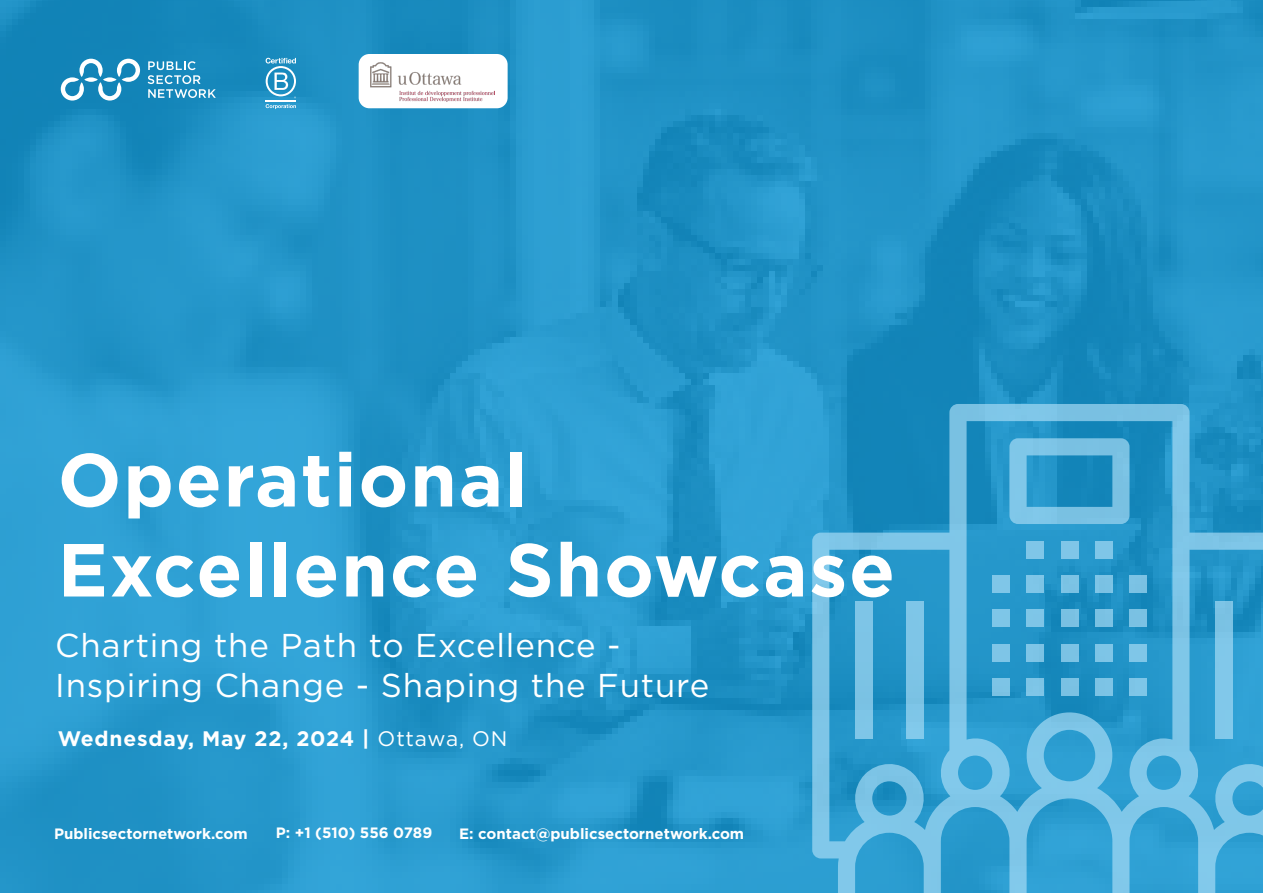
<style>
.page{position:relative;width:1263px;height:893px;background:#fff}
.page>*{position:absolute;margin:0;border:0;box-sizing:border-box;transform-origin:0 0}
.t1{font:700 75px/90px "Gotham";letter-spacing:.025em;color:#fff}
.t2{font:33px/39.6px "Gotham";letter-spacing:.025em;color:#fff}
.t3{font:700 21px "Gotham";letter-spacing:.04em;color:#fff}
.t4{font:700 15px "Gotham";color:#fff}
.s1{font-weight:400}
</style>
<div class="page">
<img style="left:0;top:0;width:1263px;height:893px">
<svg style="left:812px;top:404px;width:451px;height:489px;background:#3da2d1"></svg>
<div style="left:1215px;top:601px;width:17px;height:137px;background:#81c8ea"></div>
<div style="left:855px;top:601px;width:17px;height:137px;background:#7dc4e6"></div>
<div style="left:906px;top:601px;width:18px;height:137px;background:#7ec5e7"></div>
<svg style="left:1009px;top:438px;width:120px;height:86px;background:#50aad4"></svg>
<hr style="left:266px;top:100px;width:30px;height:2px;background:#fff">
<svg style="left:266px;top:58px;width:30px;height:40px"></svg>
<svg style="left:266px;top:104px;width:30px;height:5px"></svg>
<svg style="left:61px;top:59px;width:79px;height:42px"></svg>
<svg style="left:148px;top:61px;width:68px;height:37px;background:#4aa2ca"></svg>
<div style="left:359px;top:54px;width:149px;height:54px;background:#fff;border-radius:11px"></div>
<img style="left:371px;top:63px;width:124px;height:38px">
<h1 class="t1" style="left:58px;top:434px;width:839px">Operational<br>Excellence Showcase</h1>
<h2 class="t2" style="left:55px;top:625px;width:655px">Charting the Path to Excellence -<br>Inspiring Change - Shaping the Future</h2>
<h3 class="t3" style="left:58px;top:725px;width:451px">Wednesday, May 22, 2024 | <span class="s1">Ottawa, ON</span></h3>
<p class="t4" style="left:54px;top:823px;width:195px">Publicsectornetwork.com</p>
<p class="t4" style="left:276px;top:823px;width:158px">P: +1 (510) 556 0789</p>
<p class="t4" style="left:459px;top:823px;width:286px">E: contact@publicsectornetwork.com</p>
</div>
